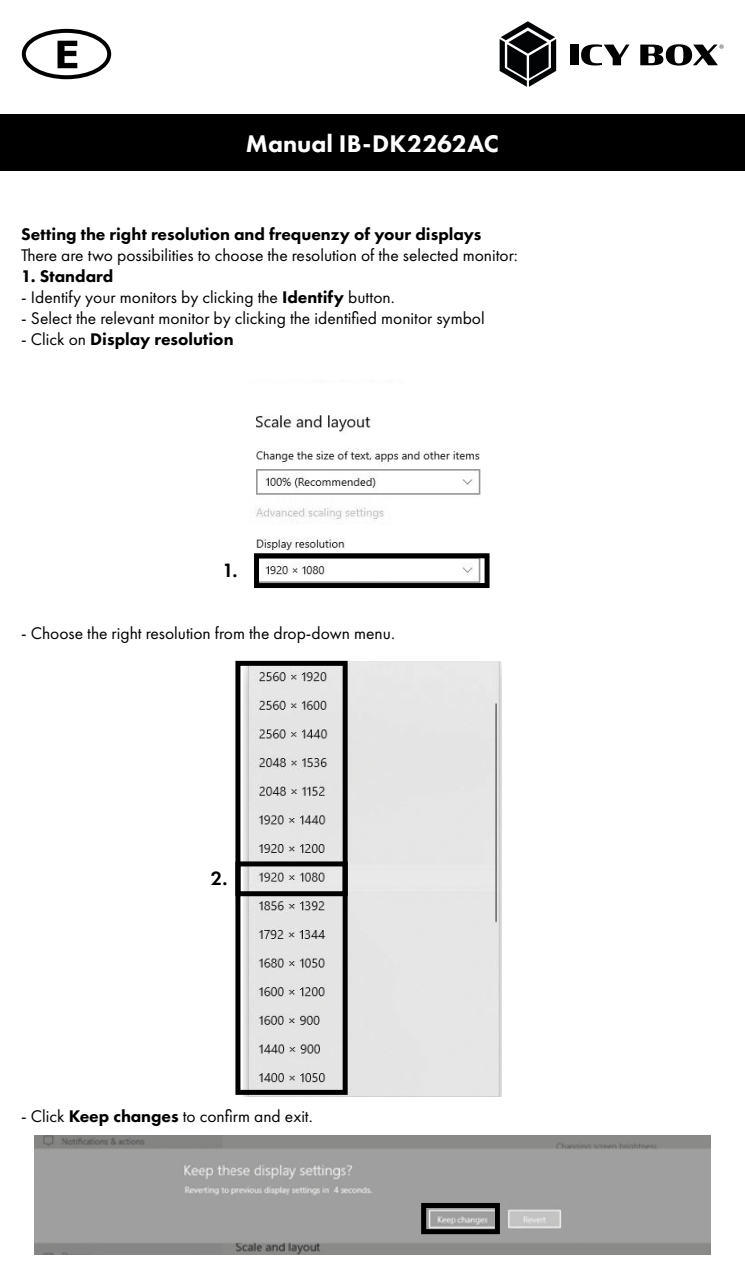
<style>
.page{position:relative;width:745px;height:1276px;background:#fff}
.page>*{position:absolute;margin:0;border:0;box-sizing:border-box;transform-origin:0 0}
.t1{font:800 25px "Futura PT";color:#fff}
.t2{font:600 20px "Futura PT";color:#000}
.t3{font:17.5px "Futura PT";color:#000}
.t4{font:800 17.5px "Futura PT";color:#000}
.s1{font-weight:800}
.s2{font-weight:400}
</style>
<div class="page">
<div style="left:0;top:115px;width:744px;height:56px;background:#000"></div>
<div style="left:569px;top:45px;width:9px;height:20px;background:#000"></div>
<svg style="left:581px;top:44px;width:48px;height:21px"></svg>
<svg style="left:640px;top:44px;width:83px;height:22px"></svg>
<svg style="left:499px;top:21px;width:57px;height:66px"></svg>
<img style="left:256px;top:415px;width:234px;height:173px">
<img style="left:243px;top:661px;width:258px;height:435px">
<img style="left:34px;top:1136px;width:676px;height:118px">
<div style="left:254px;top:553px;width:235px;height:35px;border:5px solid #000"></div>
<div style="left:235px;top:661px;width:112px;height:434px;border:5px solid #000"></div>
<div style="left:421px;top:1203px;width:78px;height:31px;border:5px solid #000"></div>
<svg style="left:23px;top:30px;width:87px;height:48px"></svg>
<div style="left:21px;top:28px;width:91px;height:52px;border:4px solid #fff;border-radius:50%"></div>
<div style="left:22px;top:29px;width:89px;height:50px;border:4px solid #000;border-radius:50%"></div>
<svg style="left:57px;top:41px;width:20px;height:27px"></svg>
<div style="left:235px;top:861px;width:112px;height:35px;border:5px solid #000"></div>
<h1 class="t1" style="left:246px;top:128px;width:254px">Manual IB-DK2262AC</h1>
<p class="t4" style="left:21px;top:223px;width:461px">Setting the right resolution and frequenzy of your displays</p>
<p class="t3" style="left:21px;top:245px;width:497px">There are two possibilities to choose the resolution of the selected monitor:</p>
<p class="t4" style="left:21px;top:265px;width:94px">1. Standard</p>
<p class="t3" style="left:21px;top:287px;width:375px">- Identify your monitors by clicking the <span class="s1">Identify</span> button.</p>
<p class="t3" style="left:21px;top:308px;width:464px">- Select the relevant monitor by clicking the identified monitor symbol</p>
<p class="t4" style="left:21px;top:328px;width:214px"><span class="s2">- Click on</span> Display resolution</p>
<p class="t2" style="left:222px;top:558px;width:17px">1.</p>
<p class="t3" style="left:21px;top:623px;width:375px">- Choose the right resolution from the drop-down menu.</p>
<p class="t2" style="left:211px;top:866px;width:18px">2.</p>
<p class="t3" style="left:21px;top:1106px;width:293px">- Click <span class="s1">Keep changes</span> to confirm and exit.</p>
</div>
